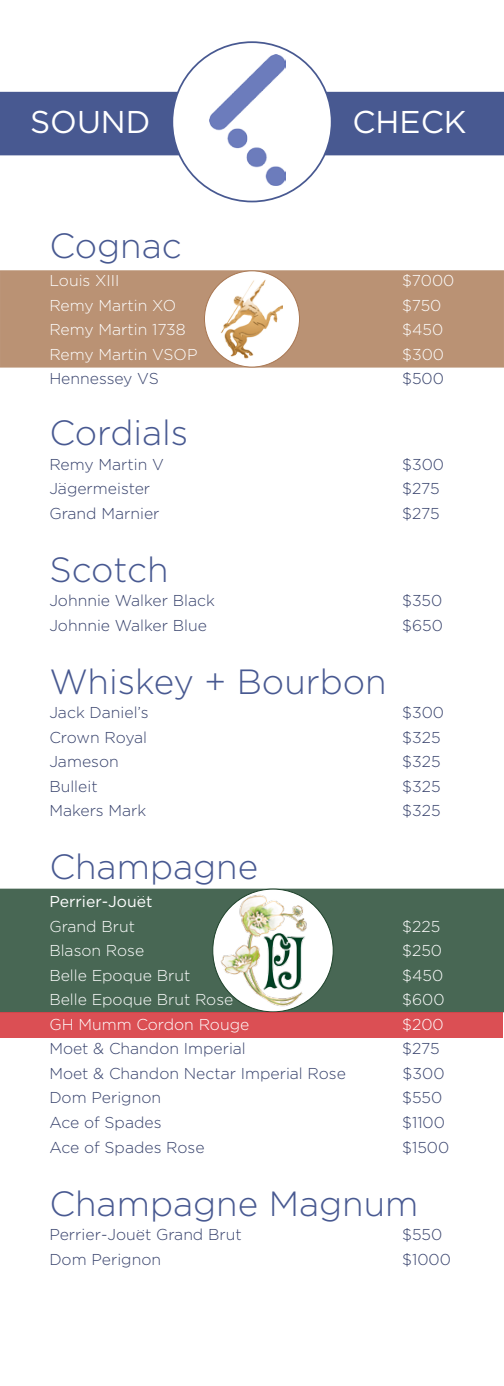
<style>
.page{position:relative;width:504px;height:1386px;background:#fff}
.page>*{position:absolute;margin:0;border:0;box-sizing:border-box;transform-origin:0 0}
.t1{font:300 35px "Gotham";color:#485991}
.t2{font:31.5px "Gotham";color:#fff}
.t3{font:300 15.75px "Gotham";color:#37426c}
.t4{font:300 15.75px "Gotham";color:#fff}
.t5{font:15.75px "Gotham";color:#fff}
.t6{font:300 12.25px "Gotham";color:#37426c}
.t7{font:300 12.25px "Gotham";color:#fff}
</style>
<div class="page">
<div style="left:0;top:889px;width:504px;height:123px;background:#486754"></div>
<div style="left:213px;top:889px;width:120px;height:123px;background:#fff;border-radius:50%"></div>
<img style="left:219px;top:895px;width:90px;height:111px">
<div style="left:1px;top:1012px;width:502px;height:26px;background:#db4f54"></div>
<div style="left:0;top:270px;width:504px;height:98px;background:#ba9274;border:1px solid #a97752"></div>
<div style="left:204px;top:271px;width:96px;height:96px;background:#fff;border-radius:50%"></div>
<img style="left:210px;top:271px;width:73px;height:96px">
<div style="left:1px;top:93px;width:502px;height:62px;background:#485991"></div>
<div style="left:0;top:92px;width:504px;height:63px;border:2px solid #485991"></div>
<div style="left:172px;top:42px;width:160px;height:160px;background:#fff;border-radius:50%"></div>
<img style="left:210px;top:55px;width:75px;height:130px">
<h2 class="t2" style="left:30px;top:101px;width:122px">SOUND</h2>
<h2 class="t2" style="left:352px;top:101px;width:116px">CHECK</h2>
<h1 class="t1" style="left:49px;top:224px;width:134px">Cognac</h1>
<p class="t4" style="left:49px;top:271px;width:72px">Louis XIII</p>
<p class="t4" style="left:402px;top:271px;width:54px">$7000</p>
<p class="t4" style="left:49px;top:295px;width:128px">Remy Martin XO</p>
<p class="t4" style="left:402px;top:295px;width:41px">$750</p>
<p class="t4" style="left:49px;top:320px;width:138px">Remy Martin 1738</p>
<p class="t4" style="left:402px;top:320px;width:43px">$450</p>
<p class="t4" style="left:49px;top:344px;width:150px">Remy Martin VSOP</p>
<p class="t4" style="left:402px;top:344px;width:43px">$300</p>
<p class="t3" style="left:49px;top:369px;width:111px">Hennessey VS</p>
<p class="t3" style="left:402px;top:369px;width:43px">$500</p>
<h1 class="t1" style="left:49px;top:411px;width:141px">Cordials</h1>
<p class="t3" style="left:49px;top:454px;width:116px">Remy Martin V</p>
<p class="t3" style="left:402px;top:454px;width:43px">$300</p>
<p class="t3" style="left:49px;top:479px;width:102px">Jagermeister</p>
<p class="t3" style="left:402px;top:479px;width:39px">$275</p>
<p class="t3" style="left:49px;top:503px;width:112px">Grand Marnier</p>
<p class="t3" style="left:402px;top:503px;width:39px">$275</p>
<h1 class="t1" style="left:49px;top:547px;width:121px">Scotch</h1>
<p class="t3" style="left:49px;top:591px;width:167px">Johnnie Walker Black</p>
<p class="t3" style="left:402px;top:591px;width:42px">$350</p>
<p class="t3" style="left:49px;top:615px;width:159px">Johnnie Walker Blue</p>
<p class="t3" style="left:402px;top:615px;width:42px">$650</p>
<h1 class="t1" style="left:49px;top:659px;width:339px">Whiskey + Bourbon</h1>
<p class="t3" style="left:49px;top:703px;width:101px">Jack Daniel’s</p>
<p class="t3" style="left:402px;top:703px;width:43px">$300</p>
<p class="t3" style="left:49px;top:727px;width:99px">Crown Royal</p>
<p class="t3" style="left:402px;top:727px;width:40px">$325</p>
<p class="t3" style="left:49px;top:752px;width:71px">Jameson</p>
<p class="t3" style="left:402px;top:752px;width:40px">$325</p>
<p class="t3" style="left:49px;top:776px;width:50px">Bulleit</p>
<p class="t3" style="left:402px;top:776px;width:40px">$325</p>
<p class="t3" style="left:49px;top:801px;width:99px">Makers Mark</p>
<p class="t3" style="left:402px;top:801px;width:40px">$325</p>
<h1 class="t1" style="left:49px;top:845px;width:210px">Champagne</h1>
<p class="t5" style="left:49px;top:892px;width:105px">Perrier-Jouet</p>
<p class="t4" style="left:49px;top:916px;width:87px">Grand Brut</p>
<p class="t4" style="left:402px;top:916px;width:40px">$225</p>
<p class="t4" style="left:49px;top:941px;width:96px">Blason Rose</p>
<p class="t4" style="left:402px;top:941px;width:41px">$250</p>
<p class="t4" style="left:49px;top:965px;width:142px">Belle Epoque Brut</p>
<p class="t4" style="left:402px;top:965px;width:43px">$450</p>
<p class="t4" style="left:49px;top:990px;width:186px">Belle Epoque Brut Rose</p>
<p class="t4" style="left:402px;top:990px;width:44px">$600</p>
<p class="t4" style="left:49px;top:1014px;width:201px">GH Mumm Cordon Rouge</p>
<p class="t4" style="left:402px;top:1014px;width:43px">$200</p>
<p class="t3" style="left:49px;top:1039px;width:198px">Moet &amp; Chandon Imperial</p>
<p class="t3" style="left:402px;top:1039px;width:39px">$275</p>
<p class="t3" style="left:49px;top:1063px;width:298px">Moet &amp; Chandon Nectar Imperial Rose</p>
<p class="t3" style="left:403px;top:1063px;width:43px">$300</p>
<p class="t3" style="left:49px;top:1088px;width:113px">Dom Perignon</p>
<p class="t3" style="left:402px;top:1088px;width:42px">$550</p>
<p class="t3" style="left:49px;top:1112px;width:114px">Ace of Spades</p>
<p class="t3" style="left:402px;top:1112px;width:44px">$1100</p>
<p class="t3" style="left:49px;top:1137px;width:157px">Ace of Spades Rose</p>
<p class="t3" style="left:402px;top:1137px;width:49px">$1500</p>
<h1 class="t1" style="left:49px;top:1181px;width:371px">Champagne Magnum</h1>
<p class="t3" style="left:49px;top:1225px;width:194px">Perrier-Jouet Grand Brut</p>
<p class="t3" style="left:402px;top:1225px;width:42px">$550</p>
<p class="t3" style="left:49px;top:1249px;width:113px">Dom Perignon</p>
<p class="t3" style="left:402px;top:1249px;width:50px">$1000</p>
<p class="t6" style="left:71px;top:482px;width:4px;rotate:90deg">:</p>
<p class="t7" style="left:150px;top:895px;width:4px;rotate:90deg">:</p>
<p class="t6" style="left:150px;top:1229px;width:4px;rotate:90deg">:</p>
</div>
